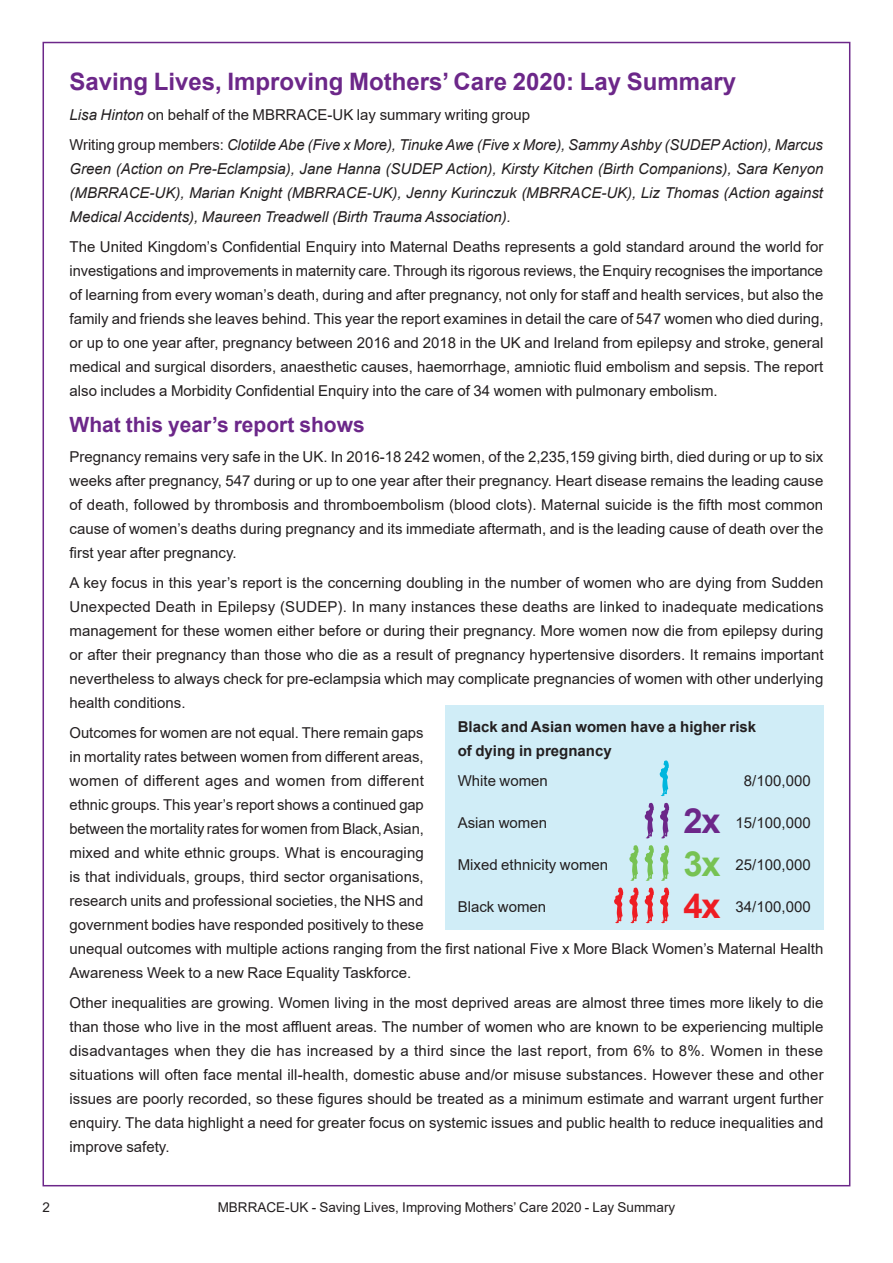
<style>
.page{position:relative;width:893px;height:1263px;background:#fff}
.page>*{position:absolute;margin:0;border:0;box-sizing:border-box;transform-origin:0 0}
.t1{font:700 34.65px "Arial";color:#6c2789}
.t2{font:700 34.65px "Arial";color:#77c253}
.t3{font:700 34.65px "Arial";color:#ee1d23}
.Heading_2{font:700 24px "Arial";color:#6c2789}
.Heading_3{font:700 21px "Arial";color:#6c2789}
.t4{font:15px/24px "Arial";color:#231f20;text-align:justify}
.t5{font:italic 15px/24px "Arial";color:#231f20;text-align:justify}
.t6{font:700 15px/24px "Arial";color:#231f20}
.t7{font:13.5px "Arial";color:#231f20}
.s1{font-style:italic}
.s2{font-style:normal}
</style>
<div class="page">
<div style="left:445px;top:706px;width:378px;height:224px;background:#d0edf7"></div>
<svg style="left:645px;top:803px;width:9px;height:35px"></svg>
<svg style="left:660px;top:803px;width:9px;height:35px"></svg>
<svg style="left:629px;top:845px;width:10px;height:36px"></svg>
<svg style="left:645px;top:845px;width:9px;height:36px"></svg>
<svg style="left:660px;top:845px;width:9px;height:36px"></svg>
<svg style="left:614px;top:887px;width:9px;height:36px"></svg>
<svg style="left:629px;top:887px;width:10px;height:36px"></svg>
<svg style="left:645px;top:887px;width:9px;height:36px"></svg>
<svg style="left:660px;top:887px;width:9px;height:36px"></svg>
<svg style="left:660px;top:760px;width:9px;height:36px"></svg>
<p class="Heading_2" style="left:70px;top:65px;width:668px">Saving Lives, Improving Mothers’ Care 2020: Lay Summary</p>
<p class="t4" style="left:70px;top:103px;width:462px"><span class="s1">Lisa Hinton</span> on behalf of the MBRRACE-UK lay summary writing group</p>
<p class="t5" style="left:70px;top:133px;width:755px"><span class="s2">Writing group members:</span> Clotilde Abe (Five x More), Tinuke Awe (Five x More), Sammy Ashby (SUDEP Action), Marcus Green (Action on Pre-Eclampsia), Jane Hanna (SUDEP Action), Kirsty Kitchen (Birth Companions), Sara Kenyon (MBRRACE-UK), Marian Knight (MBRRACE-UK), Jenny Kurinczuk (MBRRACE-UK), Liz Thomas (Action against Medical Accidents), Maureen Treadwell (Birth Trauma Association).</p>
<p class="t4" style="left:70px;top:235px;width:756px">The United Kingdom’s Confidential Enquiry into Maternal Deaths represents a gold standard around the world for investigations and improvements in maternity care. Through its rigorous reviews, the Enquiry recognises the importance of learning from every woman’s death, during and after pregnancy, not only for staff and health services, but also the family and friends she leaves behind. This year the report examines in detail the care of 547 women who died during, or up to one year after, pregnancy between 2016 and 2018 in the UK and Ireland from epilepsy and stroke, general medical and surgical disorders, anaesthetic causes, haemorrhage, amniotic fluid embolism and sepsis. The report also includes a Morbidity Confidential Enquiry into the care of 34 women with pulmonary embolism.</p>
<p class="Heading_3" style="left:70px;top:410px;width:297px">What this year’s report shows</p>
<p class="t4" style="left:70px;top:445px;width:755px">Pregnancy remains very safe in the UK. In 2016-18 242 women, of the 2,235,159 giving birth, died during or up to six weeks after pregnancy, 547 during or up to one year after their pregnancy. Heart disease remains the leading cause of death, followed by thrombosis and thromboembolism (blood clots). Maternal suicide is the fifth most common cause of women’s deaths during pregnancy and its immediate aftermath, and is the leading cause of death over the first year after pregnancy.</p>
<p class="t4" style="left:70px;top:571px;width:756px">A key focus in this year’s report is the concerning doubling in the number of women who are dying from Sudden Unexpected Death in Epilepsy (SUDEP). In many instances these deaths are linked to inadequate medications management for these women either before or during their pregnancy. More women now die from epilepsy during or after their pregnancy than those who die as a result of pregnancy hypertensive disorders. It remains important nevertheless to always check for pre-eclampsia which may complicate pregnancies of women with other underlying health conditions.</p>
<p class="t4" style="left:70px;top:721px;width:755px;text-align:left">Outcomes for women are not equal. There remain gaps<br>in mortality rates between women from different areas,<br>women of different ages and women from different<br>ethnic groups. This year’s report shows a continued gap<br>between the mortality rates for women from Black, Asian,<br>mixed and white ethnic groups. What is encouraging<br>is that individuals, groups, third sector organisations,<br>research units and professional societies, the NHS and<br>government bodies have responded positively to these<br>unequal outcomes with multiple actions ranging from the first national Five x More Black Women’s Maternal Health Awareness Week to a new Race Equality Taskforce.</p>
<p class="t4" style="left:70px;top:991px;width:756px">Other inequalities are growing. Women living in the most deprived areas are almost three times more likely to die than those who live in the most affluent areas. The number of women who are known to be experiencing multiple disadvantages when they die has increased by a third since the last report, from 6% to 8%. Women in these situations will often face mental ill-health, domestic abuse and/or misuse substances. However these and other issues are poorly recorded, so these figures should be treated as a minimum estimate and warrant urgent further enquiry. The data highlight a need for greater focus on systemic issues and public health to reduce inequalities and improve safety.</p>
<p class="t6" style="left:458px;top:715px;width:300px">Black and Asian women have a higher risk of dying in pregnancy</p>
<p class="t4" style="left:458px;top:769px;width:92px">White women</p>
<p class="t4" style="left:744px;top:769px;width:68px">8/100,000</p>
<p class="t4" style="left:458px;top:811px;width:91px">Asian women</p>
<p class="t4" style="left:736px;top:811px;width:77px">15/100,000</p>
<p class="t4" style="left:458px;top:853px;width:152px">Mixed ethnicity women</p>
<p class="t4" style="left:736px;top:853px;width:77px">25/100,000</p>
<p class="t4" style="left:458px;top:895px;width:90px">Black women</p>
<p class="t4" style="left:736px;top:895px;width:77px">34/100,000</p>
<p class="t1" style="left:684px;top:797px;width:39px">2x</p>
<p class="t2" style="left:684px;top:839px;width:39px">3x</p>
<p class="t3" style="left:684px;top:881px;width:39px">4x</p>
<p class="t7" style="left:43px;top:1198px;width:9px">2</p>
<p class="t7" style="left:218px;top:1198px;width:459px">MBRRACE-UK - Saving Lives, Improving Mothers’ Care 2020 - Lay Summary</p>
</div>
